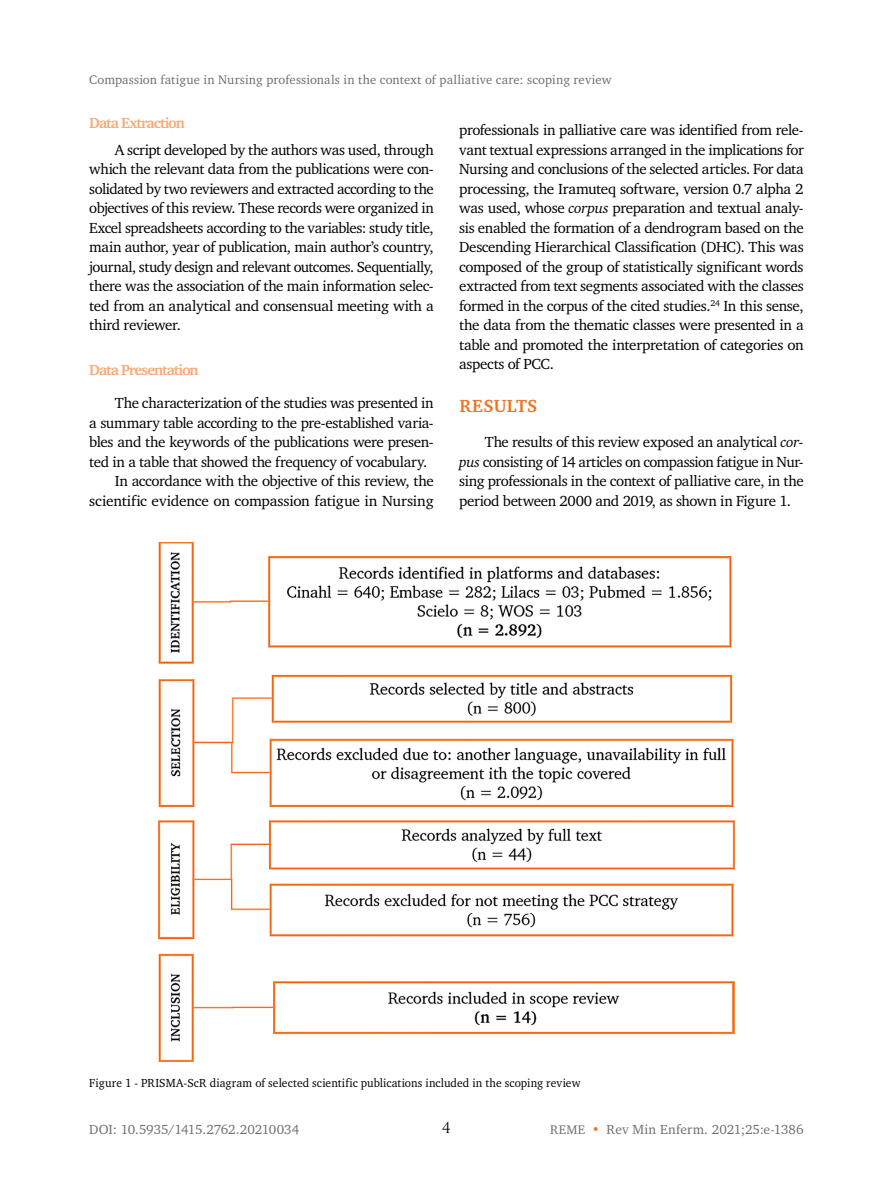
<style>
.page{position:relative;width:893px;height:1191px;background:#fff}
.page>*{position:absolute;margin:0;border:0;box-sizing:border-box;transform-origin:0 0}
.t1{font:700 18px "X Charter";letter-spacing:.015em;color:#ed7623}
.t2{font:15px/19.5px "X Charter";letter-spacing:-.025em;color:#000;text-align:justify}
.t3{font:700 15px "X Charter";letter-spacing:-.065em;color:#fca773}
.t4{font:15px "Trajan Pro";color:#000}
.t5{font:13.5px "X Charter";color:#706f6f}
.t6{font:12.75px "X Charter";letter-spacing:.01em;color:#706f6f}
.t7{font:12px "X Charter";letter-spacing:.01em;color:#000;scale:.96 1}
.s1{font-style:italic}
.s2{font-size:12.75px}
.s3{color:#ed7623}
</style>
<div class="page">
<img style="left:158px;top:542px;width:577px;height:519px">
<p class="t6" style="left:89px;top:68px;width:524px">Compassion fatigue in Nursing professionals in the context of palliative care: scoping review</p>
<p class="t3" style="left:89px;top:109px;width:97px">Data Extraction</p>
<p class="t2" style="left:89px;top:139px;width:346px;text-indent:26px">A script developed by the authors was used, through which the relevant data from the publications were con&shy;solidated by two reviewers and extracted according to the objectives of this review. These records were organized in Excel spreadsheets according to the variables: study title, main author, year of publication, main author’s country, journal, study design and relevant outcomes. Sequentially, there was the association of the main information selec&shy;ted from an analytical and consensual meeting with a third reviewer.</p>
<p class="t3" style="left:89px;top:356px;width:111px">Data Presentation</p>
<p class="t2" style="left:115px;top:392px;width:320px">The characterization of the studies was presented in</p>
<p class="t2" style="left:89px;top:412px;width:346px">a summary table according to the pre-established varia-</p>
<p class="t2" style="left:89px;top:431px;width:346px">bles and the keywords of the publications were presen-</p>
<p class="t2" style="left:89px;top:451px;width:339px">ted in a table that showed the frequency of vocabulary.</p>
<p class="t2" style="left:115px;top:470px;width:320px">In accordance with the objective of this review, the</p>
<p class="t2" style="left:89px;top:490px;width:346px">scientific evidence on compassion fatigue in Nursing</p>
<p class="t2" style="left:459px;top:119px;width:346px">professionals in palliative care was identified from rele&shy;vant textual expressions arranged in the implications for Nursing and conclusions of the selected articles. For data processing, the Iramuteq software, version 0.7 alpha 2 was used, whose <span class="s1">corpus</span> preparation and textual analy&shy;sis enabled the formation of a dendrogram based on the Descending Hierarchical Classification (DHC). This was composed of the group of statistically significant words extracted from text segments associated with the classes formed in the corpus of the cited studies.<sup>24</sup> In this sense, the data from the thematic classes were presented in a table and promoted the interpretation of categories on aspects of PCC.</p>
<p class="t1" style="left:459px;top:390px;width:80px">RESULTS</p>
<p class="t2" style="left:459px;top:431px;width:346px;text-indent:26px">The results of this review exposed an analytical <span class="s1">cor&shy;pus</span> consisting of 14 articles on compassion fatigue in Nur&shy;sing professionals in the context of palliative care, in the period between 2000 and 2019, as shown in Figure 1.</p>
<p class="t7" style="left:89px;top:1072px;width:513px">Figure 1 - PRISMA-ScR diagram of selected scientific publications included in the scoping review</p>
<p class="t4" style="left:442px;top:1118px;width:10px">4</p>
<p class="t5" style="left:89px;top:1117px;width:212px">DOI: 10.5935/1415.2762.20210034</p>
<p class="t5" style="left:550px;top:1117px;width:255px"><span class="s2">REME</span> <span class="s3">•</span> Rev Min Enferm. 2021;25:e-1386</p>
</div>
